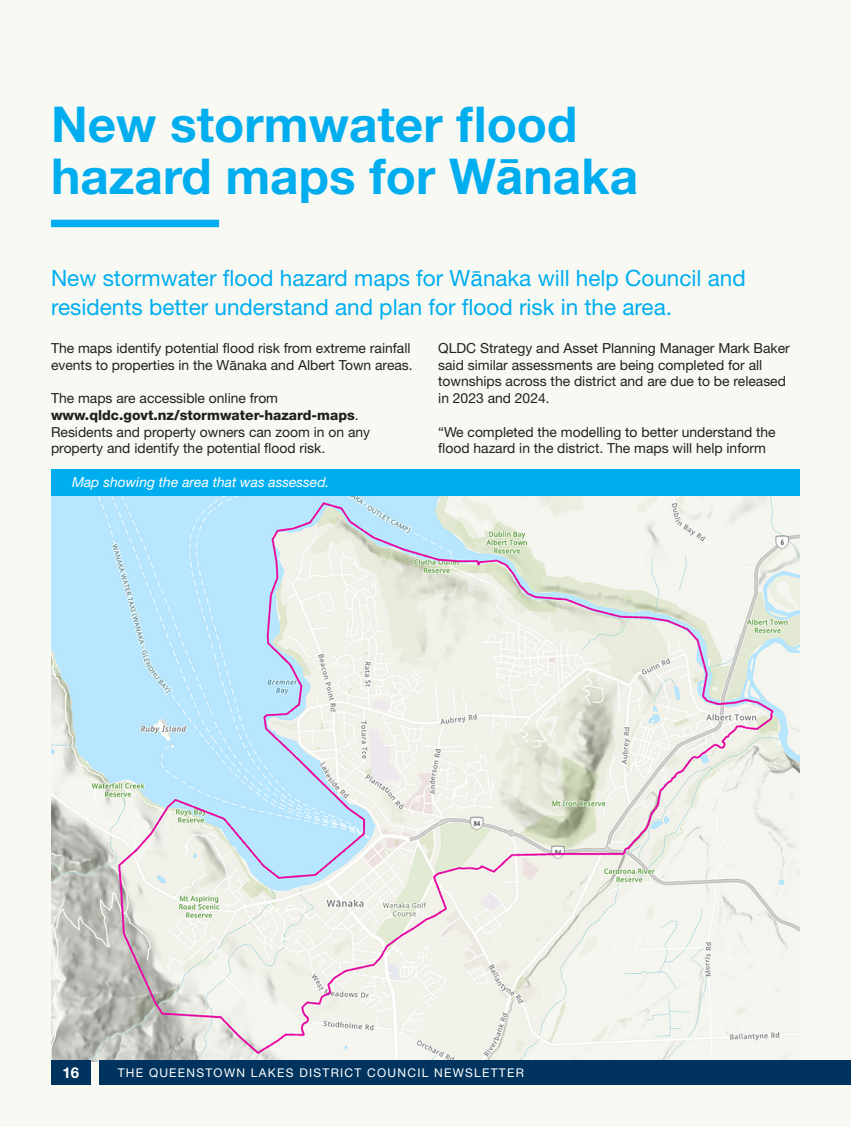
<style>
.page{position:relative;width:851px;height:1127px;background:#fff}
.page>*{position:absolute;margin:0;border:0;box-sizing:border-box;transform-origin:0 0}
.head_full_page_text{font:700 49.5px/52.5px "Helvetica Neue LT Std";color:#00aeef}
.subhead_1{font:22.5px/28.5px "Helvetica Neue LT Std";color:#00aeef}
.t1{font:700 15px "Helvetica Neue LT Std";color:#fff}
.bod{font:13.8px/16.5px "Helvetica Neue LT Std";color:#231f20}
.bod-2{font:italic 13.8px "Helvetica Neue LT Std";color:#fff}
.t2{font:12px "Helvetica Neue LT Std";letter-spacing:.105em;color:#fff}
.s1{font-family:"Helvetica"}
.s2{font-weight:800}
</style>
<div class="page">
<div style="left:0;top:0;width:850px;height:1127px;background:#f9f9f4"></div>
<img style="left:51px;top:496px;width:748px;height:565px">
<div style="left:51px;top:470px;width:748px;height:26px;background:#00aeef"></div>
<div style="left:51px;top:220px;width:168px;height:7px;background:#00aeef"></div>
<div style="left:99px;top:1060px;width:751px;height:24px;background:#00345e"></div>
<div style="left:51px;top:1060px;width:39px;height:24px;background:#00345e"></div>
<svg style="left:850px;top:1060px;width:1px;height:24px"></svg>
<p class="head_full_page_text" style="left:51px;top:97px;width:588px">New stormwater flood hazard maps for W<span class="s1">ā</span>naka</p>
<p class="subhead_1" style="left:51px;top:264px;width:696px">New stormwater flood hazard maps for W<span class="s1">ā</span>naka will help Council and residents better understand and plan for flood risk in the area.</p>
<p class="bod" style="left:51px;top:340px;width:363px">The maps identify potential flood risk from extreme rainfall events to properties in the W<span class="s1">ā</span>naka and Albert Town areas.</p>
<p class="bod" style="left:51px;top:390px;width:320px">The maps are accessible online from <span class="s2">www.qldc.govt.nz/stormwater-hazard-maps</span>.<br>Residents and property owners can zoom in on any property and identify the potential flood risk.</p>
<p class="bod" style="left:438px;top:340px;width:353px">QLDC Strategy and Asset Planning Manager Mark Baker said similar assessments are being completed for all townships across the district and are due to be released in 2023 and 2024.</p>
<p class="bod" style="left:438px;top:423px;width:339px">“We completed the modelling to better understand the flood hazard in the district. The maps will help inform</p>
<p class="bod-2" style="left:72px;top:473px;width:259px">Map showing the area that was assessed.</p>
<p class="t1" style="left:62px;top:1063px;width:18px">16</p>
<p class="t2" style="left:118px;top:1065px;width:407px">THE QUEENSTOWN LAKES DISTRICT COUNCIL NEWSLETTER</p>
</div>
